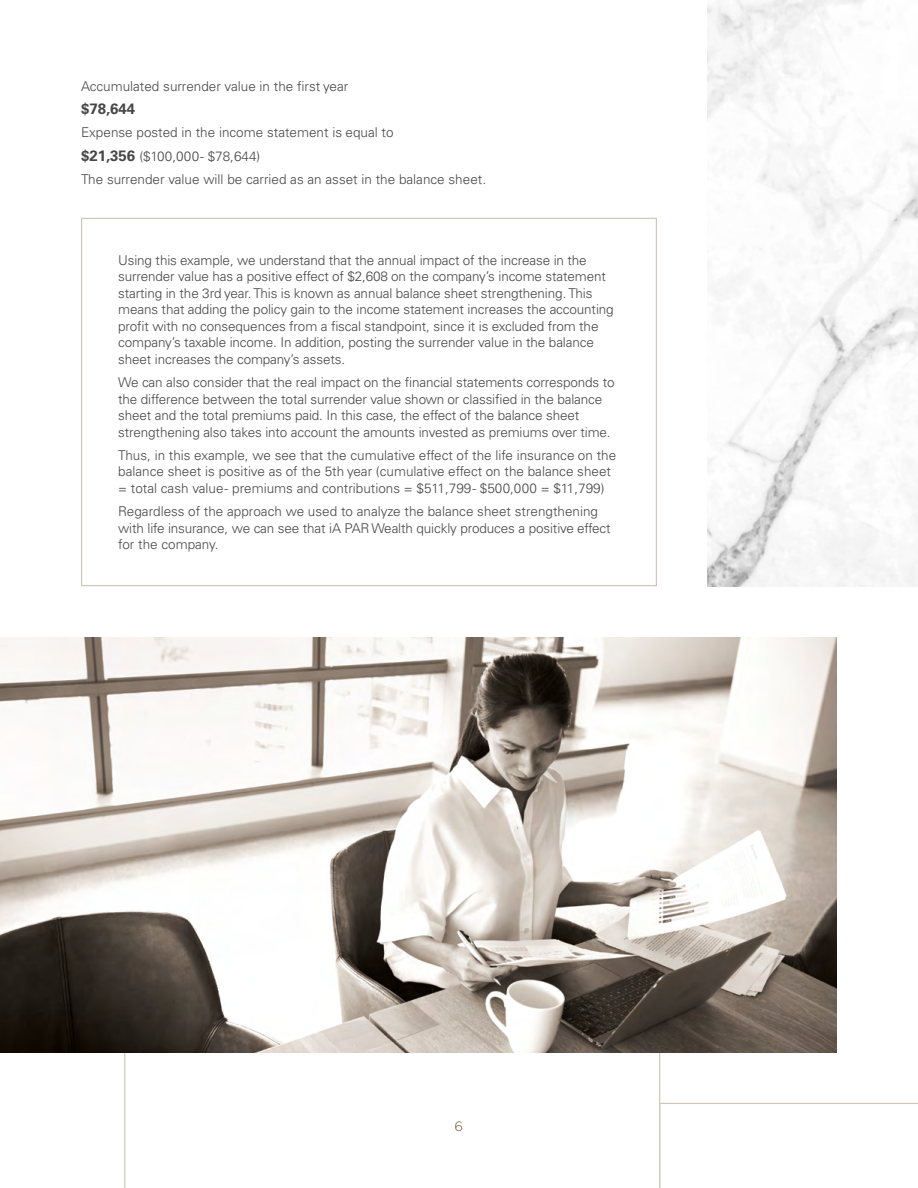
<style>
.page{position:relative;width:918px;height:1188px;background:#fff}
.page>*{position:absolute;margin:0;border:0;box-sizing:border-box;transform-origin:0 0}
.t1{font:700 15px "Univers LT Pro 65";color:#474747}
.t2{font:300 13.5px/16.5px "Univers LT Pro 45";letter-spacing:-.01em;color:#474747}
.t3{font:300 13.5px "Gotham";color:#6b582f}
.s1{font-family:"Univers LT Pro 65";font-weight:700;font-size:15px}
</style>
<div class="page">
<svg style="left:660px;top:1103px;width:258px;height:85px"></svg>
<svg style="left:124px;top:1052px;width:536px;height:136px"></svg>
<img style="left:0;top:637px;width:837px;height:415px">
<img style="left:708px;top:0;width:210px;height:586px">
<p class="t2" style="left:81px;top:77px;width:269px">Accumulated surrender value in the first year</p>
<p class="t1" style="left:81px;top:98px;width:56px">$78,644</p>
<p class="t2" style="left:81px;top:121px;width:407px;line-height:23.2px">Expense posted in the income statement is equal to<br><span class="s1">$21,356</span> ($100,000 - $78,644)<br>The surrender value will be carried as an asset in the balance sheet.</p>
<p class="t2" style="left:118px;top:251px;width:497px">Using this example, we understand that the annual impact of the increase in the surrender value has a positive effect of $2,608 on the company’s income statement starting in the 3rd year. This is known as annual balance sheet strengthening. This means that adding the policy gain to the income statement increases the accounting profit with no consequences from a fiscal standpoint, since it is excluded from the company’s taxable income. In addition, posting the surrender value in the balance sheet increases the company’s assets.</p>
<p class="t2" style="left:118px;top:374px;width:498px">We can also consider that the real impact on the financial statements corresponds to the difference between the total surrender value shown or classified in the balance sheet and the total premiums paid. In this case, the effect of the balance sheet strengthening also takes into account the amounts invested as premiums over time.</p>
<p class="t2" style="left:118px;top:446px;width:500px">Thus, in this example, we see that the cumulative effect of the life insurance on the balance sheet is positive as of the 5th year (cumulative effect on the balance sheet = total cash value - premiums and contributions = $511,799 - $500,000 = $11,799)</p>
<p class="t2" style="left:118px;top:503px;width:494px">Regardless of the approach we used to analyze the balance sheet strengthening with life insurance, we can see that iA PAR Wealth quickly produces a positive effect for the company.</p>
<p class="t3" style="left:455px;top:1118px;width:10px">6</p>
</div>
